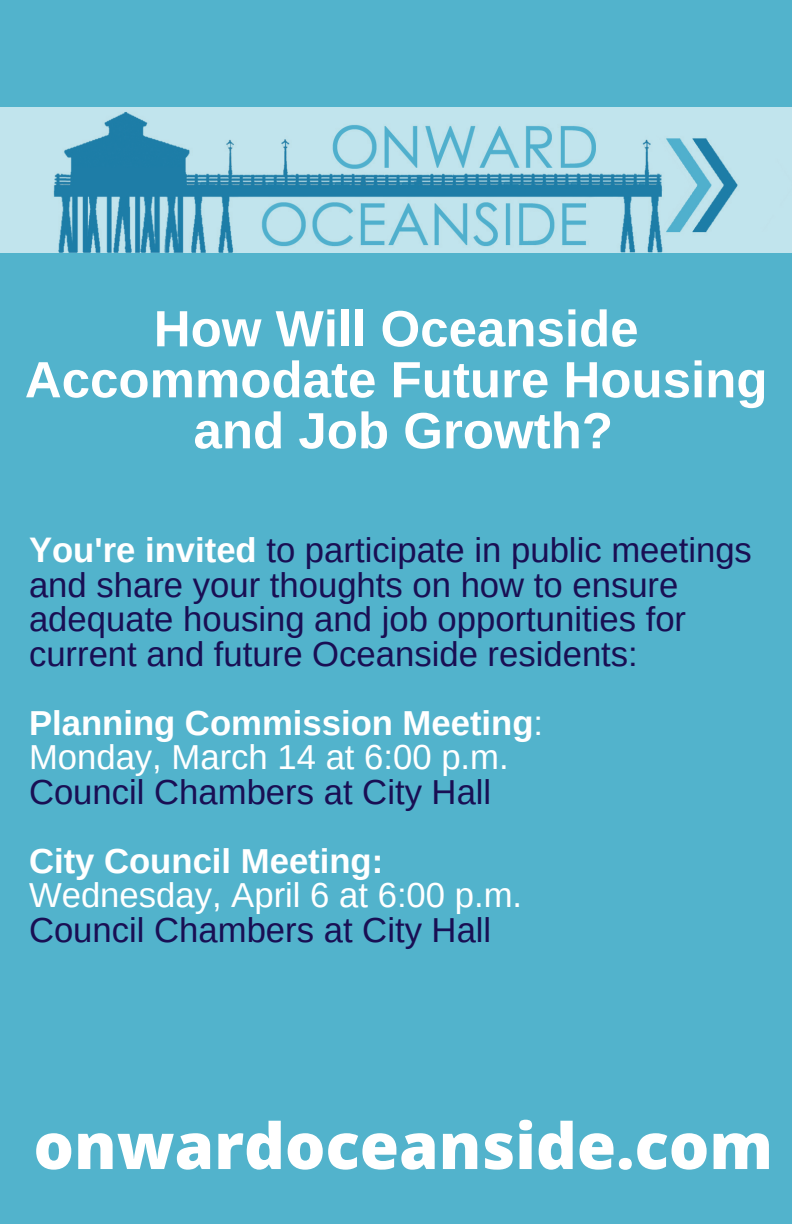
<style>
.page{position:relative;width:792px;height:1224px;background:#52b3cc}
.page>*{position:absolute;margin:0;border:0;box-sizing:border-box;transform-origin:0 0}
.t1{font:800 63.6px "Open Sans";color:#fff}
.t2{font:700 51px "Arimo";color:#fff}
.t3{font:34.6px/34.4px "Arimo";color:#190f54}
.t4{font:34.6px "Arimo";color:#fff}
.t5{font:700 34.6px "Arimo";color:#fff}
.s1{font-weight:700;color:#fff}
.s2{font-weight:400}
</style>
<div class="page">
<img style="left:0;top:107px;width:792px;height:146px">
<p class="t2" style="left:154px;top:300px;width:486px">How Will Oceanside</p>
<p class="t2" style="left:25px;top:351px;width:744px">Accommodate Future Housing</p>
<p class="t2" style="left:193px;top:402px;width:421px">and Job Growth?</p>
<p class="t3" style="left:29px;top:533px;width:724px"><span class="s1">You're invited</span> to participate in public meetings and share your thoughts on how to ensure adequate housing and job opportunities for current and future Oceanside residents:</p>
<p class="t5" style="left:29px;top:703px;width:516px">Planning Commission Meeting<span class="s2">:</span></p>
<p class="t4" style="left:29px;top:738px;width:481px">Monday, March 14 at 6:00 p.m.</p>
<p class="t3" style="left:29px;top:774px;width:464px">Council Chambers at City Hall</p>
<p class="t5" style="left:29px;top:841px;width:356px">City Council Meeting:</p>
<p class="t4" style="left:29px;top:876px;width:495px">Wednesday, April 6 at 6:00 p.m.</p>
<p class="t3" style="left:29px;top:912px;width:464px">Council Chambers at City Hall</p>
<p class="t1" style="left:34px;top:1101px;width:741px">onwardoceanside.com</p>
</div>
